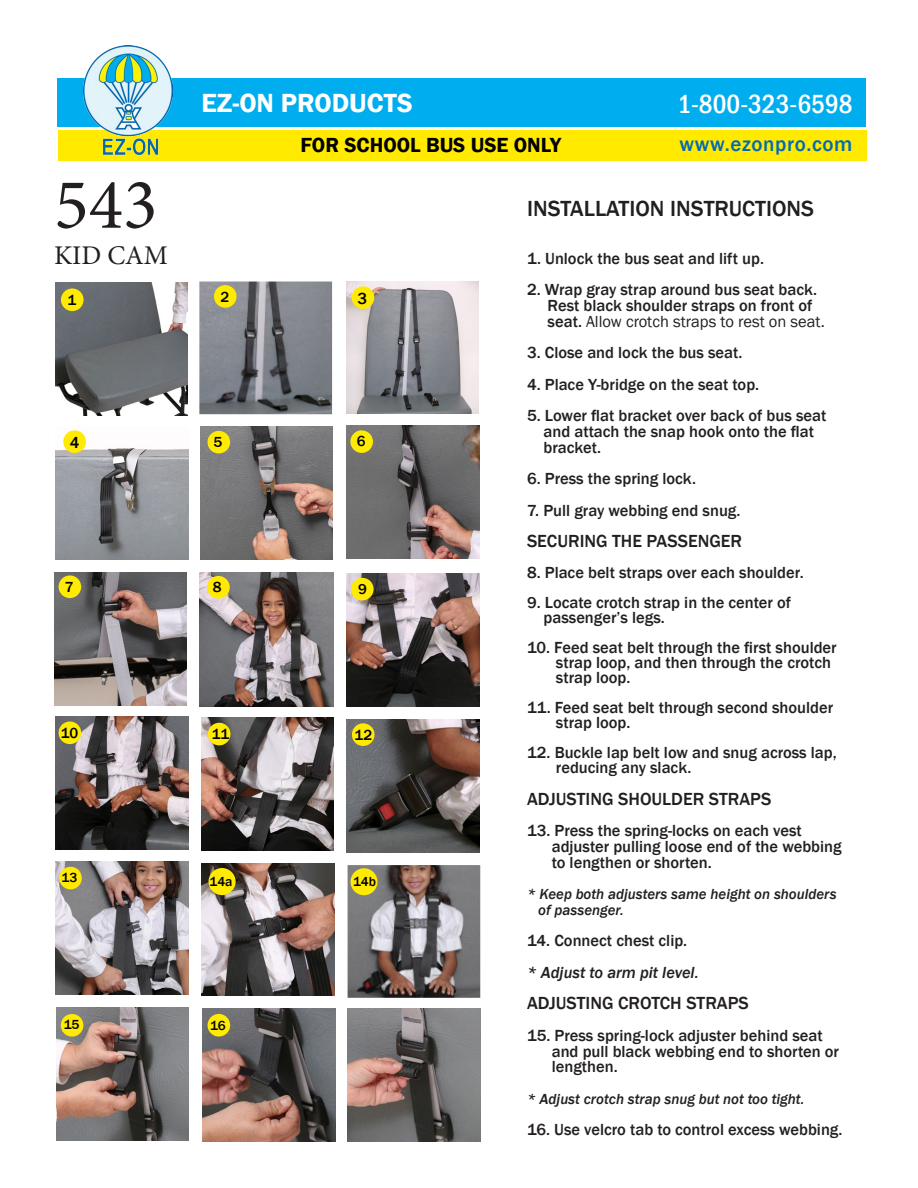
<style>
.page{position:relative;width:918px;height:1188px;background:#fff}
.page>*{position:absolute;margin:0;border:0;box-sizing:border-box;transform-origin:0 0}
.t1{font:72px "Minion Pro";color:#231f20}
.t2{font:500 condensed 27px "Franklin Gothic";color:#fff}
.t3{font:600 27px "Franklin Gothic";color:#fff}
.t4{font:27px "Minion Pro";color:#231f20}
.t5{font:500 22.5px "Franklin Gothic";color:#231f20}
.t6{font:600 21px "Franklin Gothic";color:#000}
.t7{font:500 21px "Franklin Gothic";letter-spacing:.03em;color:#006ab6}
.t8{font:500 18px "Franklin Gothic";color:#231f20}
.t9{font:500 16.5px "Franklin Gothic";color:#231f20}
.t10{font:16.5px "Franklin Gothic";color:#231f20}
.t11{font:italic 500 16.5px "Franklin Gothic";color:#231f20}
.t12{font:500 16.5px "Franklin Gothic";color:#000}
.t13{font:italic 500 15px "Franklin Gothic";color:#231f20}
.t14{font:500 15px "Franklin Gothic";color:#000}
.t15{font:500 13.5px "Franklin Gothic";color:#000}
.s1{font-weight:500}
</style>
<div class="page">
<img style="left:346px;top:573px;width:133px;height:133px">
<img style="left:346px;top:281px;width:133px;height:133px">
<img style="left:56px;top:431px;width:132px;height:128px">
<img style="left:347px;top:426px;width:132px;height:133px">
<img style="left:54px;top:572px;width:133px;height:133px">
<img style="left:55px;top:717px;width:133px;height:132px">
<img style="left:201px;top:718px;width:133px;height:133px">
<img style="left:347px;top:720px;width:133px;height:133px">
<img style="left:202px;top:1009px;width:133px;height:132px">
<img style="left:348px;top:1009px;width:132px;height:132px">
<img style="left:55px;top:283px;width:133px;height:132px">
<img style="left:199px;top:282px;width:133px;height:132px">
<img style="left:200px;top:426px;width:133px;height:133px">
<img style="left:199px;top:572px;width:135px;height:135px">
<img style="left:56px;top:1008px;width:133px;height:133px">
<div style="left:61px;top:288px;width:23px;height:23px;background:#ffea01;border-radius:50%"></div>
<div style="left:214px;top:285px;width:23px;height:23px;background:#ffea01;border-radius:50%"></div>
<div style="left:352px;top:286px;width:22px;height:23px;background:#ffea01;border-radius:50%"></div>
<div style="left:63px;top:430px;width:23px;height:23px;background:#ffea01;border-radius:50%"></div>
<div style="left:208px;top:431px;width:22px;height:22px;background:#ffea01;border-radius:50%"></div>
<div style="left:350px;top:430px;width:23px;height:23px;background:#ffea01;border-radius:50%"></div>
<div style="left:59px;top:575px;width:22px;height:23px;background:#ffea01;border-radius:50%"></div>
<div style="left:207px;top:576px;width:23px;height:23px;background:#ffea01;border-radius:50%"></div>
<div style="left:59px;top:722px;width:22px;height:22px;background:#ffea01;border-radius:50%"></div>
<div style="left:208px;top:723px;width:23px;height:22px;background:#ffea01;border-radius:50%"></div>
<div style="left:352px;top:723px;width:23px;height:23px;background:#ffea01;border-radius:50%"></div>
<div style="left:208px;top:1014px;width:22px;height:23px;background:#ffea01;border-radius:50%"></div>
<img style="left:56px;top:862px;width:133px;height:133px">
<img style="left:202px;top:863px;width:132px;height:133px">
<img style="left:348px;top:865px;width:132px;height:133px">
<div style="left:59px;top:867px;width:23px;height:22px;background:#ffea01;border-radius:50%"></div>
<div style="left:209px;top:868px;width:27px;height:27px;background:#ffea01;border-radius:50%"></div>
<div style="left:351px;top:578px;width:23px;height:22px;background:#ffea01;border-radius:50%"></div>
<div style="left:61px;top:1014px;width:22px;height:23px;background:#ffea01;border-radius:50%"></div>
<div style="left:351px;top:868px;width:26px;height:27px;background:#ffea01;border-radius:50%"></div>
<div style="left:58px;top:130px;width:808px;height:31px;background:#ffea00"></div>
<div style="left:57px;top:78px;width:809px;height:48px;background:#00aeef"></div>
<img style="left:83px;top:46px;width:90px;height:110px">
<p class="t3" style="left:201px;top:87px;width:213px">EZ-ON PRODUCTS</p>
<p class="t2" style="left:677px;top:87px;width:177px">1-800-323-6598</p>
<p class="t6" style="left:300px;top:132px;width:262px">FOR SCHOOL BUS USE ONLY</p>
<p class="t7" style="left:680px;top:131px;width:175px">www.ezonpro.com</p>
<p class="t1" style="left:54px;top:157px;width:105px">543</p>
<p class="t4" style="left:54px;top:237px;width:116px">KID CAM</p>
<p class="t14" style="left:67px;top:290px;width:10px">1</p>
<p class="t14" style="left:220px;top:288px;width:10px">2</p>
<p class="t12" style="left:358px;top:288px;width:11px">3</p>
<p class="t12" style="left:70px;top:432px;width:11px">4</p>
<p class="t14" style="left:214px;top:433px;width:10px">5</p>
<p class="t14" style="left:357px;top:432px;width:10px">6</p>
<p class="t14" style="left:65px;top:577px;width:10px">7</p>
<p class="t14" style="left:213px;top:578px;width:10px">8</p>
<p class="t14" style="left:358px;top:580px;width:10px">9</p>
<p class="t14" style="left:61px;top:723px;width:19px">10</p>
<p class="t14" style="left:212px;top:725px;width:19px">11</p>
<p class="t14" style="left:354px;top:725px;width:19px">12</p>
<p class="t15" style="left:62px;top:869px;width:17px">13</p>
<p class="t15" style="left:210px;top:873px;width:25px">14a</p>
<p class="t15" style="left:64px;top:1017px;width:17px">15</p>
<p class="t15" style="left:210px;top:1017px;width:17px">16</p>
<p class="t15" style="left:353px;top:873px;width:25px">14b</p>
<p class="t5" style="left:527px;top:194px;width:289px">INSTALLATION INSTRUCTIONS</p>
<p class="t9" style="left:527px;top:248px;width:238px">1. Unlock the bus seat and lift up.</p>
<p class="t9" style="left:527px;top:280px;width:292px">2. Wrap gray strap around bus seat back.</p>
<p class="t9" style="left:548px;top:295px;width:266px">Rest black shoulder straps on front of</p>
<p class="t10" style="left:548px;top:311px;width:279px"><span class="s1">seat.</span> Allow crotch straps to rest on seat.</p>
<p class="t9" style="left:527px;top:343px;width:217px">3. Close and lock the bus seat.</p>
<p class="t9" style="left:527px;top:374px;width:234px">4. Place Y-bridge on the seat top.</p>
<p class="t9" style="left:527px;top:406px;width:301px">5. Lower flat bracket over back of bus seat</p>
<p class="t9" style="left:544px;top:421px;width:272px">and attach the snap hook onto the flat</p>
<p class="t9" style="left:544px;top:437px;width:59px">bracket.</p>
<p class="t9" style="left:527px;top:469px;width:170px">6. Press the spring lock.</p>
<p class="t9" style="left:527px;top:500px;width:215px">7. Pull gray webbing end snug.</p>
<p class="t8" style="left:527px;top:530px;width:217px">SECURING THE PASSENGER</p>
<p class="t9" style="left:527px;top:562px;width:278px">8. Place belt straps over each shoulder.</p>
<p class="t9" style="left:527px;top:592px;width:265px">9. Locate crotch strap in the center of</p>
<p class="t9" style="left:544px;top:607px;width:123px">passenger’s legs.</p>
<p class="t9" style="left:527px;top:637px;width:311px">10. Feed seat belt through the first shoulder</p>
<p class="t9" style="left:556px;top:652px;width:277px">strap loop, and then through the crotch</p>
<p class="t9" style="left:556px;top:667px;width:76px">strap loop.</p>
<p class="t9" style="left:527px;top:697px;width:308px">11. Feed seat belt through second shoulder</p>
<p class="t9" style="left:556px;top:712px;width:76px">strap loop.</p>
<p class="t9" style="left:527px;top:742px;width:311px">12. Buckle lap belt low and snug across lap,</p>
<p class="t9" style="left:556px;top:757px;width:137px">reducing any slack.</p>
<p class="t8" style="left:527px;top:788px;width:246px">ADJUSTING SHOULDER STRAPS</p>
<p class="t9" style="left:527px;top:820px;width:276px">13. Press the spring-locks on each vest</p>
<p class="t9" style="left:552px;top:836px;width:291px">adjuster pulling loose end of the webbing</p>
<p class="t9" style="left:552px;top:852px;width:161px">to lengthen or shorten.</p>
<p class="t13" style="left:527px;top:885px;width:311px">* Keep both adjusters same height on shoulders</p>
<p class="t13" style="left:538px;top:901px;width:87px">of passenger.</p>
<p class="t9" style="left:527px;top:931px;width:162px">14. Connect chest clip.</p>
<p class="t11" style="left:527px;top:962px;width:173px">* Adjust to arm pit level.</p>
<p class="t8" style="left:527px;top:992px;width:223px">ADJUSTING CROTCH STRAPS</p>
<p class="t9" style="left:527px;top:1025px;width:297px">15. Press spring-lock adjuster behind seat</p>
<p class="t9" style="left:552px;top:1041px;width:289px">and pull black webbing end to shorten or</p>
<p class="t9" style="left:552px;top:1057px;width:67px">lengthen.</p>
<p class="t13" style="left:527px;top:1090px;width:279px">* Adjust crotch strap snug but not too tight.</p>
<p class="t9" style="left:527px;top:1120px;width:317px">16. Use velcro tab to control excess webbing.</p>
</div>
